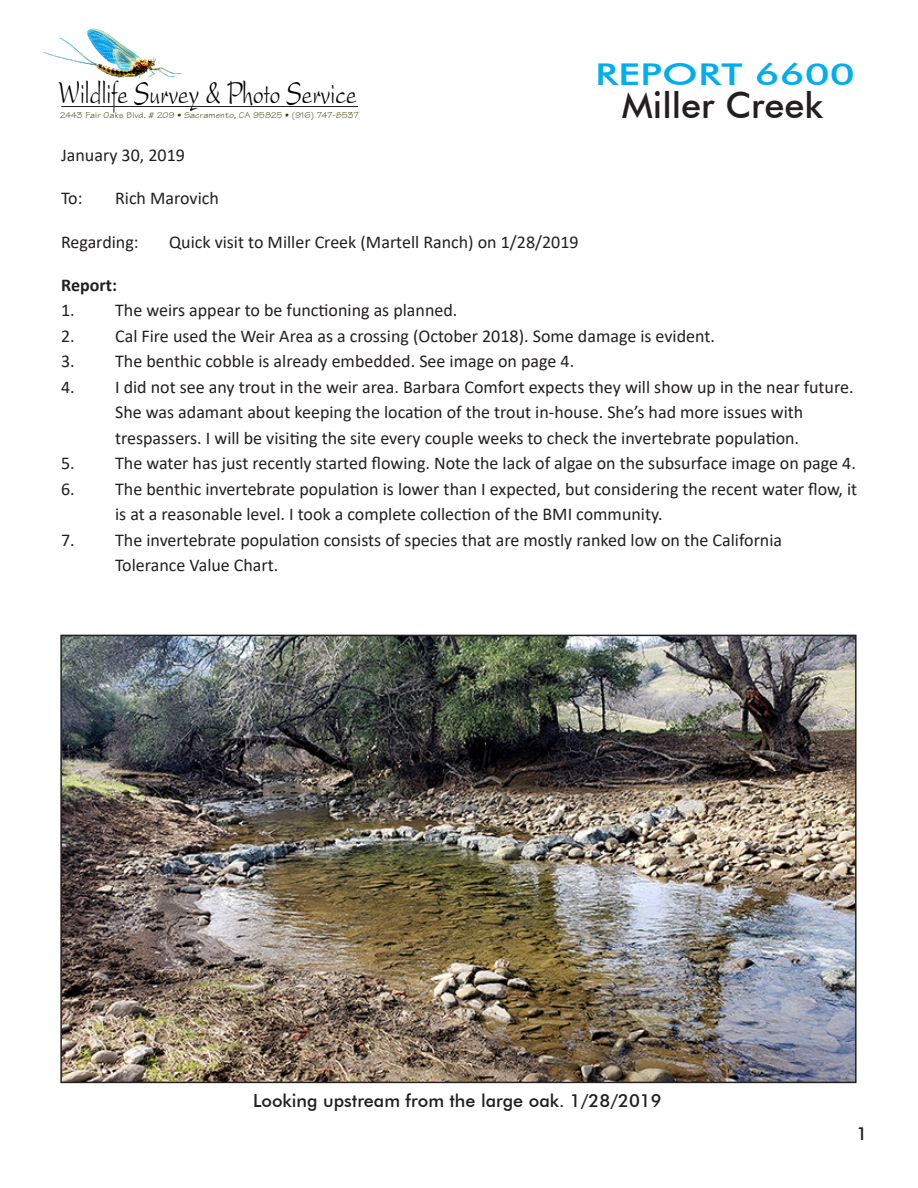
<style>
.page{position:relative;width:918px;height:1188px;background:#fff}
.page>*{position:absolute;margin:0;border:0;box-sizing:border-box;transform-origin:0 0}
.t1{font:500 36px "Futura BT";color:#231f20}
.t2{font:34.35px "President Plain";letter-spacing:.01em;color:#000100;scale:.61 1}
.t3{font:500 30px "Futura BT";color:#00aeef;scale:1.38 1}
.t4{font:18px/25.5px "Calibri";color:#231f20}
.t5{font:500 18px "Futura BT";color:#231f20}
.t6{font:700 18px "Calibri";color:#231f20}
.t7{font:9px "Technical Plain";letter-spacing:.02em;color:#3e4100;scale:1.07 1}
</style>
<div class="page">
<hr style="left:61px;top:106px;width:297px;height:1px;background:#231f20">
<img style="left:42px;top:28px;width:140px;height:51px">
<img style="left:62px;top:637px;width:793px;height:444px">
<h2 class="t2" style="left:59px;top:73px;width:489px">Wildlife Survey &amp; Photo Service</h2>
<p class="t7" style="left:60px;top:110px;width:280px">2443 Fair Oaks Blvd. # 209 • Sacramento, CA 95825 • (916) 747-8537</p>
<p class="t3" style="left:595px;top:57px;width:190px">REPORT 6600</p>
<p class="t1" style="left:622px;top:83px;width:203px">Miller Creek</p>
<p class="t4" style="left:61px;top:142px;width:125px">January 30, 2019</p>
<p class="t4" style="left:61px;top:185px;width:23px">To:</p>
<p class="t4" style="left:115px;top:185px;width:105px">Rich Marovich</p>
<p class="t4" style="left:61px;top:228px;width:79px">Regarding:</p>
<p class="t4" style="left:169px;top:228px;width:411px">Quick visit to Miller Creek (Martell Ranch) on 1/28/2019</p>
<p class="t6" style="left:61px;top:272px;width:57px">Report:</p>
<p class="t4" style="left:61px;top:297px;width:398px">1. The weirs appear to be functioning as planned.</p>
<p class="t4" style="left:61px;top:323px;width:655px">2. Cal Fire used the Weir Area as a crossing (October 2018). Some damage is evident.</p>
<p class="t4" style="left:61px;top:348px;width:515px">3. The benthic cobble is already embedded. See image on page 4.</p>
<p class="t4" style="left:61px;top:374px;width:794px">4. I did not see any trout in the weir area. Barbara Comfort expects they will show up in the near future.</p>
<p class="t4" style="left:115px;top:399px;width:690px">She was adamant about keeping the location of the trout in-house. She’s had more issues with</p>
<p class="t4" style="left:115px;top:425px;width:686px">trespassers. I will be visiting the site every couple weeks to check the invertebrate population.</p>
<p class="t4" style="left:61px;top:450px;width:796px">5. The water has just recently started flowing. Note the lack of algae on the subsurface image on page 4.</p>
<p class="t4" style="left:115px;top:476px;width:744px;text-indent:-54px">6. The benthic invertebrate population is lower than I expected, but considering the recent water flow, it is at a reasonable level. I took a complete collection of the BMI community.</p>
<p class="t4" style="left:61px;top:527px;width:723px">7. The invertebrate population consists of species that are mostly ranked low on the California</p>
<p class="t4" style="left:115px;top:552px;width:165px">Tolerance Value Chart.</p>
<p class="t5" style="left:253px;top:1089px;width:410px">Looking upstream from the large oak. 1/28/2019</p>
<p class="t5" style="left:857px;top:1122px;width:12px">1</p>
</div>
